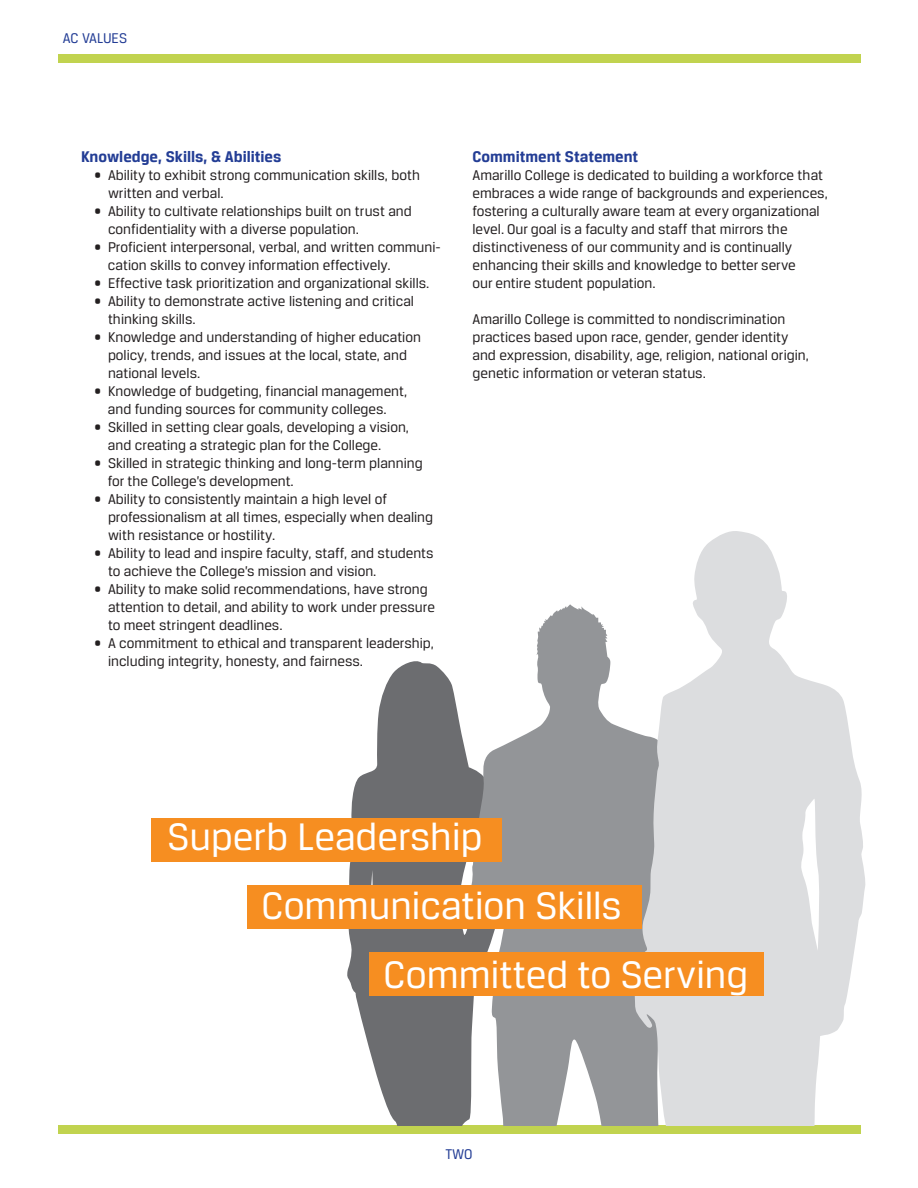
<style>
.page{position:relative;width:918px;height:1188px;background:#fff}
.page>*{position:absolute;margin:0;border:0;box-sizing:border-box;transform-origin:0 0}
.t1{font:40.8px "Breuer Text";color:#fff}
.t2{font:700 16.5px "Breuer Text";color:#233d95}
.t3{font:15px/18px "Breuer Text";color:#231f20}
.t4{font:15px "Breuer Text";letter-spacing:-.005em;color:#233d95}
</style>
<div class="page">
<div style="left:58px;top:54px;width:802px;height:9px;background:#c1d34f"></div>
<div style="left:58px;top:1125px;width:802px;height:9px;background:#c1d34f"></div>
<svg style="left:347px;top:661px;width:123px;height:464px;fill:#6c6d70"></svg>
<svg style="left:470px;top:604px;width:165px;height:521px;fill:#939598"></svg>
<svg style="left:635px;top:531px;width:230px;height:594px;fill:#dcdddf"></svg>
<div style="left:151px;top:818px;width:350px;height:43px;background:#f68e21"></div>
<div style="left:247px;top:885px;width:395px;height:44px;background:#f68e21"></div>
<div style="left:369px;top:953px;width:395px;height:43px;background:#f68e21"></div>
<p class="t4" style="left:63px;top:30px;width:66px">AC VALUES</p>
<p class="t2" style="left:81px;top:147px;width:202px">Knowledge, Skills, &amp; Abilities</p>
<p class="t3" style="left:108px;top:166px;width:314px;text-indent:-14px">• Ability to exhibit strong communication skills, both written and verbal.</p>
<p class="t3" style="left:108px;top:202px;width:305px;text-indent:-14px">• Ability to cultivate relationships built on trust and confidentiality with a diverse population.</p>
<p class="t3" style="left:108px;top:238px;width:334px;text-indent:-13px">• Proficient interpersonal, verbal, and written communi&shy;cation skills to convey information effectively.</p>
<p class="t3" style="left:94px;top:274px;width:336px">• Effective task prioritization and organizational skills.</p>
<p class="t3" style="left:108px;top:292px;width:307px;text-indent:-14px">• Ability to demonstrate active listening and critical thinking skills.</p>
<p class="t3" style="left:108px;top:328px;width:315px;text-indent:-14px">• Knowledge and understanding of higher education policy, trends, and issues at the local, state, and national levels.</p>
<p class="t3" style="left:94px;top:382px;width:315px;text-align:center">• Knowledge of budgeting, financial management, and funding sources for community colleges.</p>
<p class="t3" style="left:108px;top:418px;width:303px;text-indent:-13px">• Skilled in setting clear goals, developing a vision, and creating a strategic plan for the College.</p>
<p class="t3" style="left:108px;top:454px;width:316px;text-indent:-13px">• Skilled in strategic thinking and long-term planning for the College’s development.</p>
<p class="t3" style="left:108px;top:490px;width:327px;text-indent:-14px">• Ability to consistently maintain a high level of professionalism at all times, especially when dealing with resistance or hostility.</p>
<p class="t3" style="left:108px;top:544px;width:327px;text-indent:-14px">• Ability to lead and inspire faculty, staff, and students to achieve the College’s mission and vision.</p>
<p class="t3" style="left:108px;top:580px;width:328px;text-indent:-14px">• Ability to make solid recommendations, have strong attention to detail, and ability to work under pressure to meet stringent deadlines.</p>
<p class="t3" style="left:108px;top:634px;width:328px;text-indent:-14px">• A commitment to ethical and transparent leadership, including integrity, honesty, and fairness.</p>
<p class="t2" style="left:472px;top:147px;width:167px">Commitment Statement</p>
<p class="t3" style="left:472px;top:166px;width:357px">Amarillo College is dedicated to building a workforce that embraces a wide range of backgrounds and experiences, fostering a culturally aware team at every organizational level. Our goal is a faculty and staff that mirrors the distinctiveness of our community and is continually enhancing their skills and knowledge to better serve<br>our entire student population.</p>
<p class="t3" style="left:472px;top:310px;width:338px">Amarillo College is committed to nondiscrimination practices based upon race, gender, gender identity and expression, disability, age, religion, national origin, genetic information or veteran status.</p>
<p class="t1" style="left:168px;top:814px;width:317px">Superb Leadership</p>
<p class="t1" style="left:261px;top:883px;width:362px">Communication Skills</p>
<p class="t1" style="left:384px;top:952px;width:366px">Committed to Serving</p>
<p class="t4" style="left:445px;top:1146px;width:29px">TWO</p>
</div>
